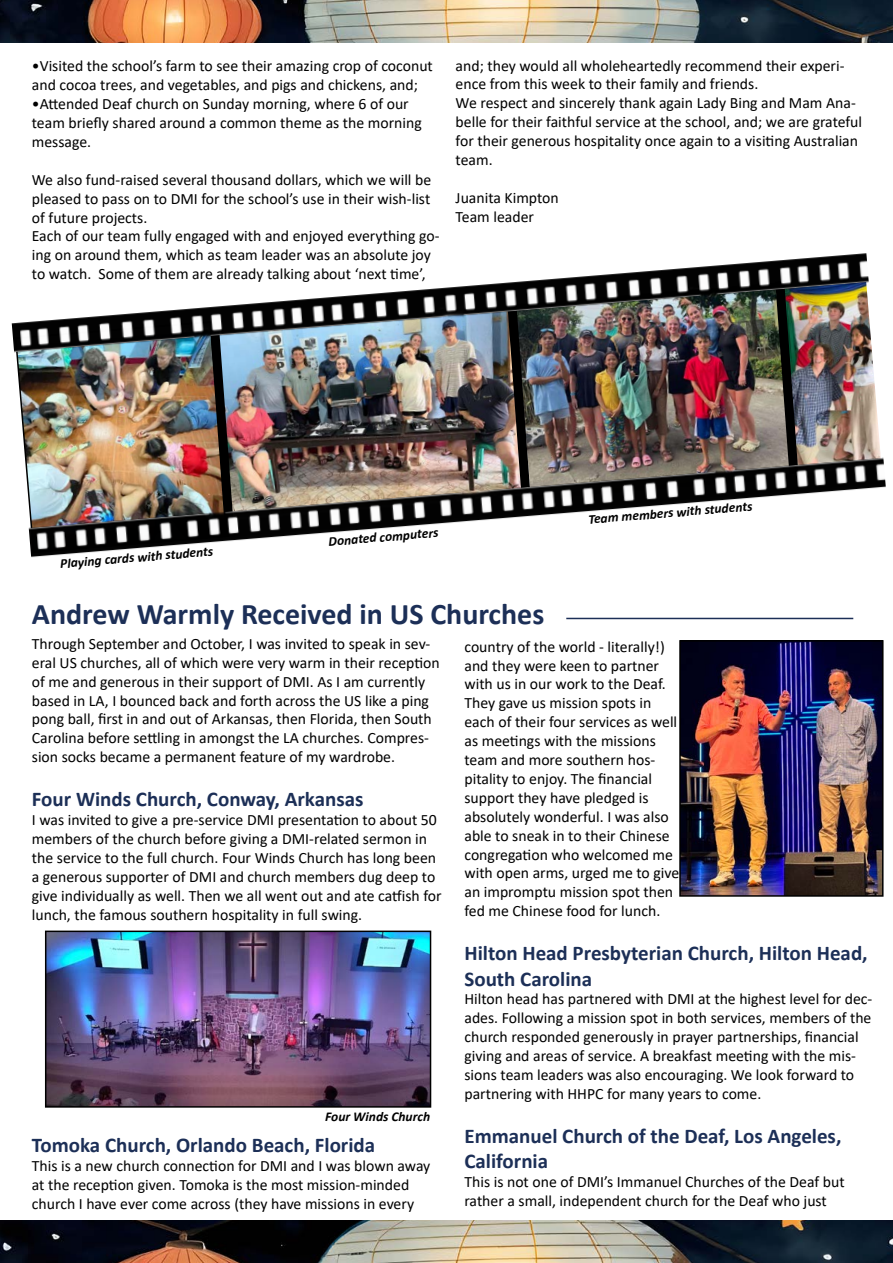
<style>
.page{position:relative;width:893px;height:1263px;background:#fff}
.page>*{position:absolute;margin:0;border:0;box-sizing:border-box;transform-origin:0 0}
.t1{font:700 30px "Calibri";color:#1c2f57}
.t2{font:700 21px/25.2px "Calibri";color:#1c2f57}
.t3{font:15.75px/18.9px "Calibri";color:#000}
.t4{font:italic 700 13.5px "Calibri";letter-spacing:-.005em;color:#000}
</style>
<div class="page">
<img style="left:1px;top:0;width:892px;height:43px">
<img style="left:0;top:1220px;width:893px;height:43px">
<img style="left:11px;top:253px;width:875px;height:305px">
<hr style="left:566px;top:618px;width:287px;height:1px;background:#1c2f57">
<img style="left:48px;top:933px;width:380px;height:172px">
<div style="left:45px;top:930px;width:386px;height:178px;border:2px solid #000"></div>
<img style="left:682px;top:643px;width:198px;height:251px">
<div style="left:679px;top:640px;width:204px;height:257px;border:2px solid #000"></div>
<p class="t3" style="left:32px;top:56px;width:402px">•Visited the school’s farm to see their amazing crop of coconut and cocoa trees, and vegetables, and pigs and chickens, and;</p>
<p class="t3" style="left:32px;top:94px;width:391px">•Attended Deaf church on Sunday morning, where 6 of our team briefly shared around a common theme as the morning message.</p>
<p class="t3" style="left:32px;top:170px;width:409px">We also fund-raised several thousand dollars, which we will be pleased to pass on to DMI for the school’s use in their wish-list of future projects.<br>Each of our team fully engaged with and enjoyed everything go&shy;ing on around them, which as team leader was an absolute joy to watch. Some of them are already talking about ‘next time’,</p>
<p class="t3" style="left:456px;top:55px;width:408px">and; they would all wholeheartedly recommend their experi&shy;ence from this week to their family and friends.<br>We respect and sincerely thank again Lady Bing and Mam Ana&shy;belle for their faithful service at the school, and; we are grateful for their generous hospitality once again to a visiting Australian team.</p>
<p class="t3" style="left:456px;top:188px;width:105px">Juanita Kimpton<br>Team leader</p>
<p class="t4" style="left:59px;top:554px;width:155px;rotate:-5deg">Playing cards with students</p>
<p class="t4" style="left:328px;top:532px;width:112px;rotate:-5deg">Donated computers</p>
<p class="t4" style="left:587px;top:510px;width:166px;rotate:-5deg">Team members with students</p>
<h1 class="t1" style="left:32px;top:593px;width:514px">Andrew Warmly Received in US Churches</h1>
<p class="t3" style="left:32px;top:634px;width:409px">Through September and October, I was invited to speak in sev&shy;eral US churches, all of which were very warm in their reception of me and generous in their support of DMI. As I am currently based in LA, I bounced back and forth across the US like a ping pong ball, first in and out of Arkansas, then Florida, then South Carolina before settling in amongst the LA churches. Compres&shy;sion socks became a permanent feature of my wardrobe.</p>
<h2 class="t2" style="left:32px;top:786px;width:333px">Four Winds Church, Conway, Arkansas</h2>
<p class="t3" style="left:32px;top:810px;width:411px">I was invited to give a pre-service DMI presentation to about 50 members of the church before giving a DMI-related sermon in the service to the full church. Four Winds Church has long been a generous supporter of DMI and church members dug deep to give individually as well. Then we all went out and ate catfish for lunch, the famous southern hospitality in full swing.</p>
<p class="t3" style="left:464px;top:636px;width:216px">country of the world - literally!) and they were keen to partner with us in our work to the Deaf.<br>They gave us mission spots in each of their four services as well as meetings with the missions team and more southern hos&shy;pitality to enjoy. The financial support they have pledged is absolutely wonderful. I was also able to sneak in to their Chinese congregation who welcomed me with open arms, urged me to give an impromptu mission spot then fed me Chinese food for lunch.</p>
<h2 class="t2" style="left:464px;top:940px;width:405px">Hilton Head Presbyterian Church, Hilton Head,<br>South Carolina</h2>
<p class="t3" style="left:464px;top:989px;width:409px">Hilton head has partnered with DMI at the highest level for dec&shy;ades. Following a mission spot in both services, members of the church responded generously in prayer partnerships, financial giving and areas of service. A breakfast meeting with the mis&shy;sions team leaders was also encouraging. We look forward to partnering with HHPC for many years to come.</p>
<h2 class="t2" style="left:464px;top:1123px;width:378px">Emmanuel Church of the Deaf, Los Angeles,<br>California</h2>
<p class="t3" style="left:464px;top:1172px;width:382px">This is not one of DMI’s Immanuel Churches of the Deaf but rather a small, independent church for the Deaf who just</p>
<p class="t4" style="left:325px;top:1107px;width:106px">Four Winds Church</p>
<h2 class="t2" style="left:32px;top:1132px;width:345px">Tomoka Church, Orlando Beach, Florida</h2>
<p class="t3" style="left:32px;top:1156px;width:400px">This is a new church connection for DMI and I was blown away at the reception given. Tomoka is the most mission-minded church I have ever come across (they have missions in every</p>
</div>
